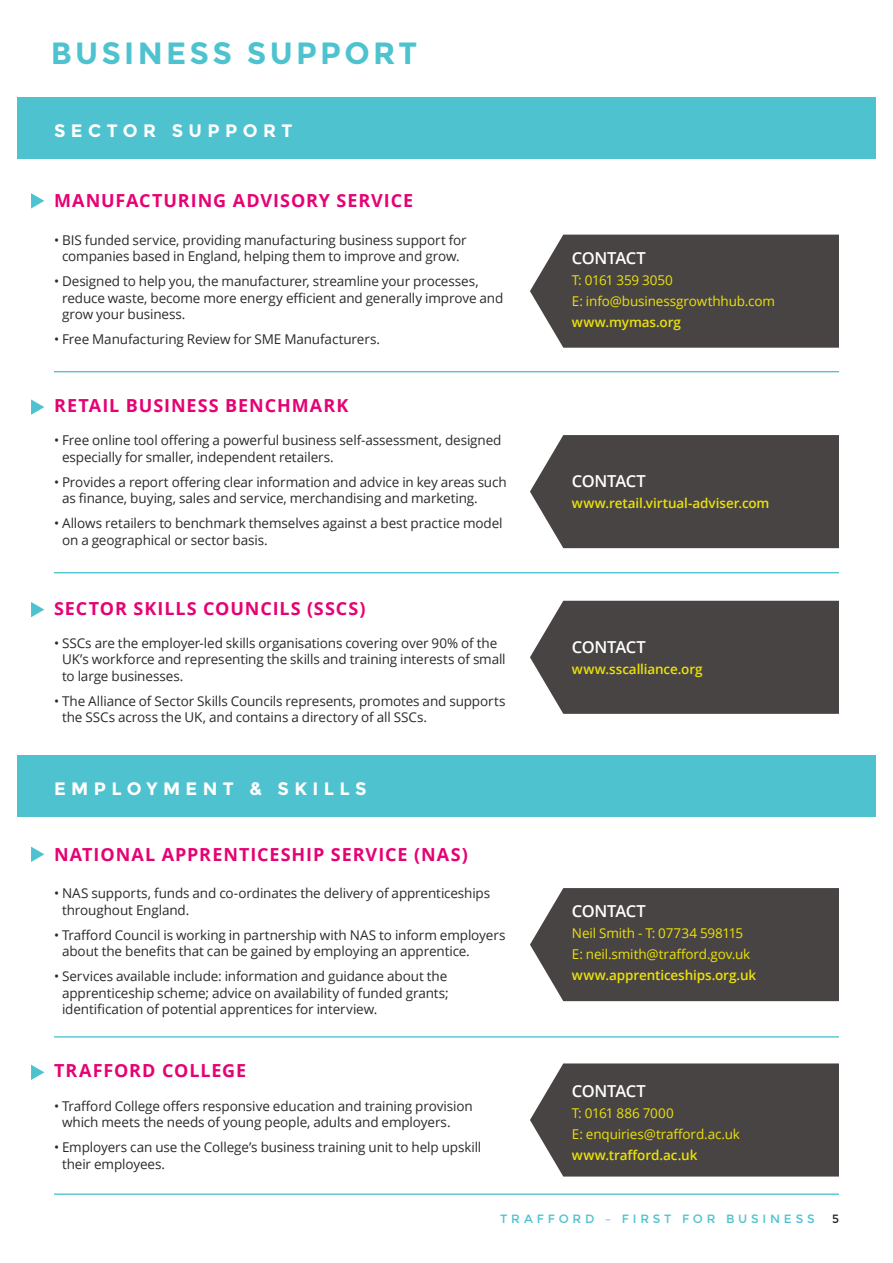
<style>
.page{position:relative;width:893px;height:1263px;background:#fff}
.page>*{position:absolute;margin:0;border:0;box-sizing:border-box;transform-origin:0 0}
.t1{font:700 30.75px "Montserrat";letter-spacing:.11em;color:#4ec3cf}
.t2{font:700 18px "Open Sans";letter-spacing:.06em;color:#e60274}
.t3{font:700 18px "Montserrat";letter-spacing:.3em;color:#fff}
.t4{font:600 16.5px "Open Sans";letter-spacing:-.03em;color:#fff}
.t5{font:13.5px/16.5px "Open Sans";letter-spacing:-.01em;color:#2d2929}
.t6{font:13.5px/21px "Open Sans";letter-spacing:-.01em;color:#ebe209}
.t7{font:600 13.5px "Open Sans";letter-spacing:-.01em;color:#ebe209}
.t8{font:12px "Montserrat";letter-spacing:.315em;color:#4ec3cf}
.t9{font:12px "Montserrat";color:#2d2929}
</style>
<div class="page">
<div style="left:17px;top:98px;width:859px;height:61px;background:#4ec3cf"></div>
<div style="left:530px;top:235px;width:309px;height:113px;background:#494444"></div>
<div style="left:530px;top:435px;width:309px;height:113px;background:#494444"></div>
<div style="left:530px;top:601px;width:309px;height:113px;background:#494444"></div>
<hr style="left:54px;top:371px;width:785px;height:1px;background:#4ec3cf">
<hr style="left:54px;top:572px;width:785px;height:1px;background:#4ec3cf">
<svg style="left:31px;top:193px;width:13px;height:16px"></svg>
<svg style="left:31px;top:399px;width:13px;height:16px"></svg>
<svg style="left:31px;top:602px;width:13px;height:15px"></svg>
<div style="left:17px;top:756px;width:859px;height:61px;background:#4ec3cf"></div>
<div style="left:530px;top:888px;width:309px;height:113px;background:#494444"></div>
<svg style="left:31px;top:847px;width:13px;height:15px"></svg>
<div style="left:530px;top:1063px;width:309px;height:113px;background:#494444"></div>
<hr style="left:54px;top:1036px;width:785px;height:1px;background:#4ec3cf">
<svg style="left:31px;top:1065px;width:13px;height:15px"></svg>
<hr style="left:54px;top:1193px;width:785px;height:2px;background:#4ec3cf">
<h1 class="t1" style="left:51px;top:35px;width:368px">BUSINESS SUPPORT</h1>
<h2 class="t3" style="left:54px;top:120px;width:86px">SECTOR</h2>
<h2 class="t3" style="left:172px;top:120px;width:89px">SUPPOR</h2>
<h2 class="t3" style="left:281px;top:120px;width:12px">T</h2>
<h2 class="t2" style="left:54px;top:188px;width:32px">MANUFACTURING</h2>
<h2 class="t2" style="left:233px;top:188px;width:116px">ADVI SORY SER</h2>
<h2 class="t2" style="left:371px;top:188px;width:23px">VICE</h2>
<p class="t5" style="left:54px;top:231px;width:414px;text-align:center">• BIS funded service, providing manufacturing business support for companies based in England, helping them to improve and grow.</p>
<p class="t5" style="left:62px;top:273px;width:443px;text-indent:-8px">• Designed to help you, the manufacturer, streamline your processes, reduce waste, become more energy efficient and generally improve and grow your business.</p>
<p class="t5" style="left:54px;top:331px;width:328px">• Free Manufacturing Review for SME Manufacturers.</p>
<h2 class="t2" style="left:54px;top:393px;width:24px">RETAI</h2>
<h2 class="t2" style="left:109px;top:393px;width:66px">L BUSINE</h2>
<h2 class="t2" style="left:198px;top:393px;width:56px">SS BENCHMAR</h2>
<h2 class="t2" style="left:336px;top:393px;width:13px">K</h2>
<p class="t5" style="left:62px;top:432px;width:441px;text-indent:-8px">• Free online tool offering a powerful business self-assessment, designed especially for smaller, independent retailers.</p>
<p class="t5" style="left:62px;top:473px;width:446px;text-indent:-8px">• Provides a report offering clear information and advice in key areas such as finance, buying, sales and service, merchandising and marketing.</p>
<p class="t5" style="left:62px;top:515px;width:442px;text-indent:-8px">• Allows retailers to benchmark themselves against a best practice model on a geographical or sector basis.</p>
<h2 class="t2" style="left:54px;top:595px;width:14px">SECTOR</h2>
<h2 class="t2" style="left:134px;top:595px;width:95px">SKI LLS COUNCI</h2>
<h2 class="t2" style="left:279px;top:595px;width:88px">LS (SSCS)</h2>
<p class="t5" style="left:62px;top:634px;width:445px;text-indent:-8px">• SSCs are the employer-led skills organisations covering over 90% of the<br>UK’s workforce and representing the skills and training interests of small to large businesses.</p>
<p class="t5" style="left:62px;top:692px;width:445px;text-indent:-8px">• The Alliance of Sector Skills Councils represents, promotes and supports the SSCs across the UK, and contains a directory of all SSCs.</p>
<h2 class="t3" style="left:54px;top:778px;width:314px">EMPLOY MENT &amp; SKILLS</h2>
<h2 class="t2" style="left:54px;top:841px;width:30px">NATIONA</h2>
<h2 class="t2" style="left:145px;top:841px;width:67px">L APPRENTICE</h2>
<h2 class="t2" style="left:281px;top:841px;width:63px">SHIP SER</h2>
<h2 class="t2" style="left:365px;top:841px;width:23px">VICE</h2>
<h2 class="t2" style="left:414px;top:841px;width:55px">(NAS)</h2>
<p class="t5" style="left:62px;top:885px;width:430px;text-indent:-8px">• NAS supports, funds and co-ordinates the delivery of apprenticeships throughout England.</p>
<p class="t5" style="left:62px;top:926px;width:445px;text-indent:-8px">• Trafford Council is working in partnership with NAS to inform employers about the benefits that can be gained by employing an apprentice.</p>
<p class="t5" style="left:62px;top:968px;width:388px;text-align:justify;text-indent:-8px">• Services available include: information and guidance about the apprenticeship scheme; advice on availability of funded grants; identification of potential apprentices for interview.</p>
<h2 class="t2" style="left:54px;top:1058px;width:25px">TRAFFOR</h2>
<h2 class="t2" style="left:142px;top:1058px;width:81px">D COLLEGE</h2>
<p class="t5" style="left:62px;top:1097px;width:412px;text-indent:-8px">• Trafford College offers responsive education and training provision which meets the needs of young people, adults and employers.</p>
<p class="t5" style="left:62px;top:1138px;width:421px;text-indent:-8px">• Employers can use the College’s business training unit to help upskill their employees.</p>
<p class="t4" style="left:572px;top:246px;width:76px">Contact</p>
<p class="t6" style="left:572px;top:269px;width:204px">T: 0161 359 3050<br>E: info@businessgrowthhub.com</p>
<p class="t7" style="left:572px;top:313px;width:111px">www.mymas.org</p>
<p class="t4" style="left:572px;top:470px;width:76px">Contact</p>
<p class="t7" style="left:572px;top:494px;width:199px">www.retail.virtual-adviser.com</p>
<p class="t4" style="left:572px;top:636px;width:76px">Contact</p>
<p class="t7" style="left:572px;top:660px;width:132px">www.sscalliance.org</p>
<p class="t4" style="left:572px;top:900px;width:76px">Contact</p>
<p class="t6" style="left:572px;top:922px;width:180px">Neil Smith - T: 07734 598115<br>E: neil.smith@trafford.gov.uk</p>
<p class="t7" style="left:572px;top:966px;width:186px">www.apprenticeships.org.uk</p>
<p class="t4" style="left:572px;top:1079px;width:76px">Contact</p>
<p class="t6" style="left:572px;top:1102px;width:170px">T: 0161 886 7000<br>E: enquiries@trafford.ac.uk</p>
<p class="t7" style="left:572px;top:1145px;width:127px">www.trafford.ac.uk</p>
<p class="t8" style="left:500px;top:1212px;width:306px">TRAFFORD – FIRST FOR BUSI NESS</p>
<p class="t9" style="left:832px;top:1212px;width:8px">5</p>
</div>
